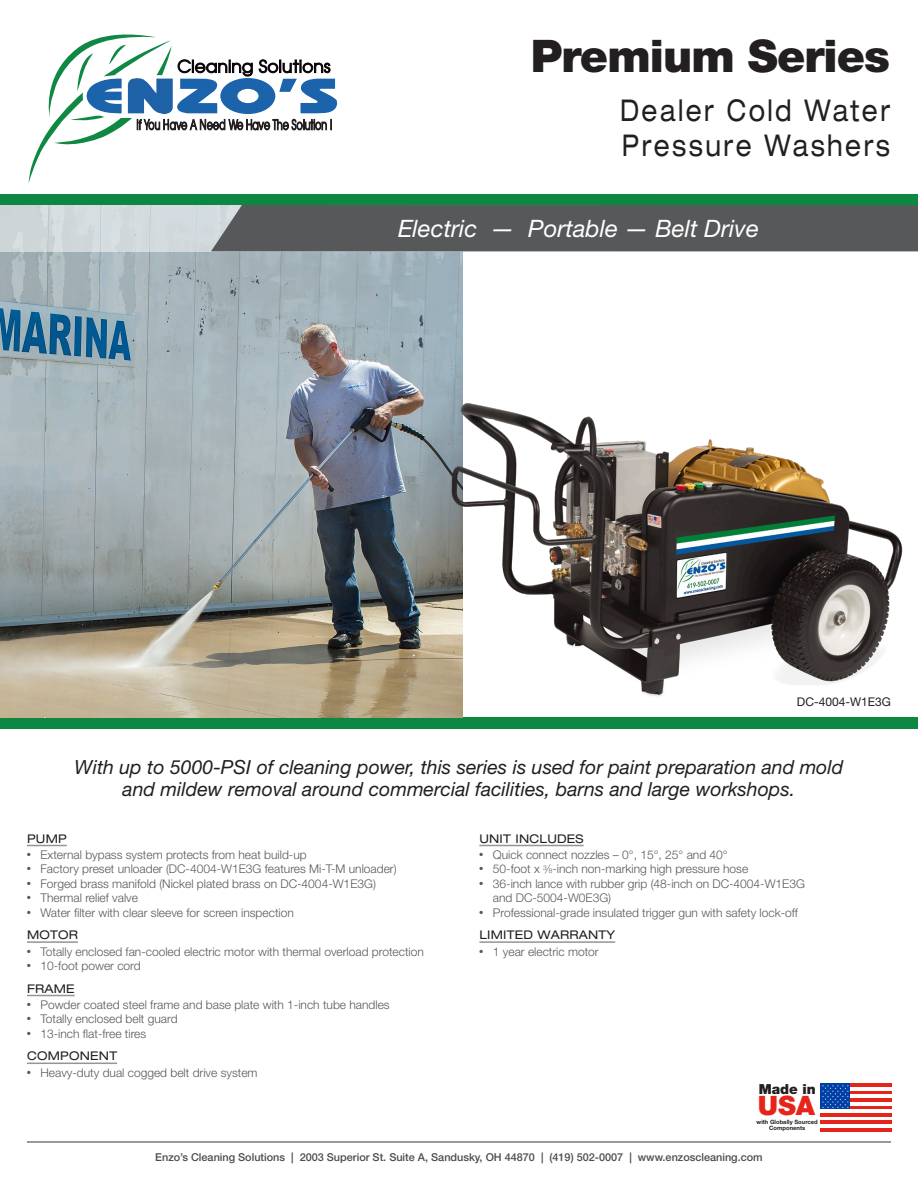
<style>
.page{position:relative;width:918px;height:1188px;background:#fff}
.page>*{position:absolute;margin:0;border:0;box-sizing:border-box;transform-origin:0 0}
.t1{font:900 45px "Helvetica Neue LT Std";letter-spacing:-.02em;color:#231f20}
.t2{font:expanded 30px "Helvetica Neue LT Std";letter-spacing:.1em;color:#231f20;scale:.8 1}
.t3{font:900 26.7px "Helvetica Neue LT Std";color:#e72419}
.t4{font:italic 24px "Helvetica Neue LT Std";color:#fff}
.t5{font:italic 19.5px "Helvetica Neue LT Std";color:#231f20}
.t6{font:900 13.8px "Helvetica Neue LT Std";color:#231f20}
.t7{font:300 12px "Helvetica Neue LT Std";color:#57585a}
.t8{font:expanded 12px "Helvetica Neue LT Std";letter-spacing:.02em;color:#231f20}
.t9{font:12px "Helvetica Neue LT Std";color:#231f20}
.t10{font:500 10.8px "Helvetica Neue LT Std";color:#4b4c4d}
.t11{font:700 5.85px/5.8px "Helvetica Neue LT Std";color:#231f20;text-align:center}
.s1{font-size:6.6px}
</style>
<div class="page">
<svg style="left:28px;top:34px;width:310px;height:149px"></svg>
<hr style="left:27px;top:1141px;width:864px;height:2px;background:#4b4c4d">
<div style="left:0;top:194px;width:918px;height:12px;background:#0d8843"></div>
<div style="left:0;top:718px;width:918px;height:11px;background:#0d8843"></div>
<img style="left:0;top:251px;width:462px;height:467px">
<div style="left:0;top:205px;width:596px;height:46px;background:#d2dadd"></div>
<div style="left:211px;top:205px;width:707px;height:46px;background:#57585a"></div>
<img style="left:446px;top:397px;width:457px;height:305px">
<svg style="left:820px;top:1083px;width:72px;height:49px"></svg>
<hr style="left:27px;top:845px;width:40px;height:1px;background:#939598">
<hr style="left:27px;top:941px;width:51px;height:2px;background:#939598">
<hr style="left:27px;top:995px;width:48px;height:1px;background:#939598">
<hr style="left:27px;top:1063px;width:90px;height:1px;background:#939598">
<hr style="left:479px;top:845px;width:105px;height:1px;background:#939598">
<hr style="left:479px;top:941px;width:136px;height:2px;background:#939598">
<p class="t1" style="left:531px;top:29px;width:361px">Premium Series</p>
<p class="t2" style="left:620px;top:92px;width:339px">Dealer Cold Water</p>
<p class="t2" style="left:622px;top:127px;width:337px">Pressure Washers</p>
<p class="t4" style="left:398px;top:214px;width:362px">Electric — Portable — Belt Drive</p>
<p class="t9" style="left:797px;top:694px;width:96px">DC-4004-W1E3G</p>
<p class="t5" style="left:75px;top:755px;width:770px">With up to 5000-PSI of cleaning power, this series is used for paint preparation and mold</p>
<p class="t5" style="left:123px;top:778px;width:674px">and mildew removal around commercial facilities, barns and large workshops.</p>
<p class="t8" style="left:27px;top:831px;width:41px">PUMP</p>
<p class="t7" style="left:27px;top:847px;width:281px">● External bypass system protects from heat build-up</p>
<p class="t7" style="left:27px;top:862px;width:371px">● Factory preset unloader (DC-4004-W1E3G features Mi-T-M unloader)</p>
<p class="t7" style="left:27px;top:876px;width:350px">● Forged brass manifold (Nickel plated brass on DC-4004-W1E3G)</p>
<p class="t7" style="left:27px;top:891px;width:113px">● Thermal relief valve</p>
<p class="t7" style="left:27px;top:905px;width:268px">● Water filter with clear sleeve for screen inspection</p>
<p class="t8" style="left:27px;top:928px;width:52px">MOTOR</p>
<p class="t7" style="left:27px;top:944px;width:398px">● Totally enclosed fan-cooled electric motor with thermal overload protection</p>
<p class="t7" style="left:27px;top:958px;width:115px">● 10-foot power cord</p>
<p class="t8" style="left:27px;top:981px;width:49px">FRAME</p>
<p class="t7" style="left:27px;top:997px;width:364px">● Powder coated steel frame and base plate with 1-inch tube handles</p>
<p class="t7" style="left:27px;top:1012px;width:152px">● Totally enclosed belt guard</p>
<p class="t7" style="left:27px;top:1026px;width:121px">● 13-inch flat-free tires</p>
<p class="t8" style="left:27px;top:1049px;width:92px">COMPONENT</p>
<p class="t7" style="left:27px;top:1065px;width:232px">● Heavy-duty dual cogged belt drive system</p>
<p class="t8" style="left:479px;top:831px;width:106px">UNIT INCLUDES</p>
<p class="t7" style="left:479px;top:847px;width:250px">● Quick connect nozzles – 0°, 15°, 25° and 40°</p>
<p class="t7" style="left:479px;top:862px;width:270px">● 50-foot x <sup>3</sup>⁄<span class="s1">8</span>-inch non-marking high pressure hose</p>
<p class="t7" style="left:479px;top:876px;width:327px">● 36-inch lance with rubber grip (48-inch on DC-4004-W1E3G</p>
<p class="t7" style="left:493px;top:891px;width:120px">and DC-5004-W0E3G)</p>
<p class="t7" style="left:479px;top:905px;width:320px">● Professional-grade insulated trigger gun with safety lock-off</p>
<p class="t8" style="left:479px;top:928px;width:137px">LIMITED WARRANTY</p>
<p class="t7" style="left:479px;top:944px;width:121px">● 1 year electric motor</p>
<p class="t6" style="left:759px;top:1080px;width:59px">Made in</p>
<p class="t11" style="left:757px;top:1119px;width:63px">with Globally Sourced<br>Components</p>
<p class="t3" style="left:758px;top:1090px;width:59px">USA</p>
<p class="t10" style="left:155px;top:1151px;width:609px">Enzo’s Cleaning Solutions | 2003 Superior St. Suite A, Sandusky, OH 44870 | (419) 502-0007 | www.enzoscleaning.com</p>
</div>
